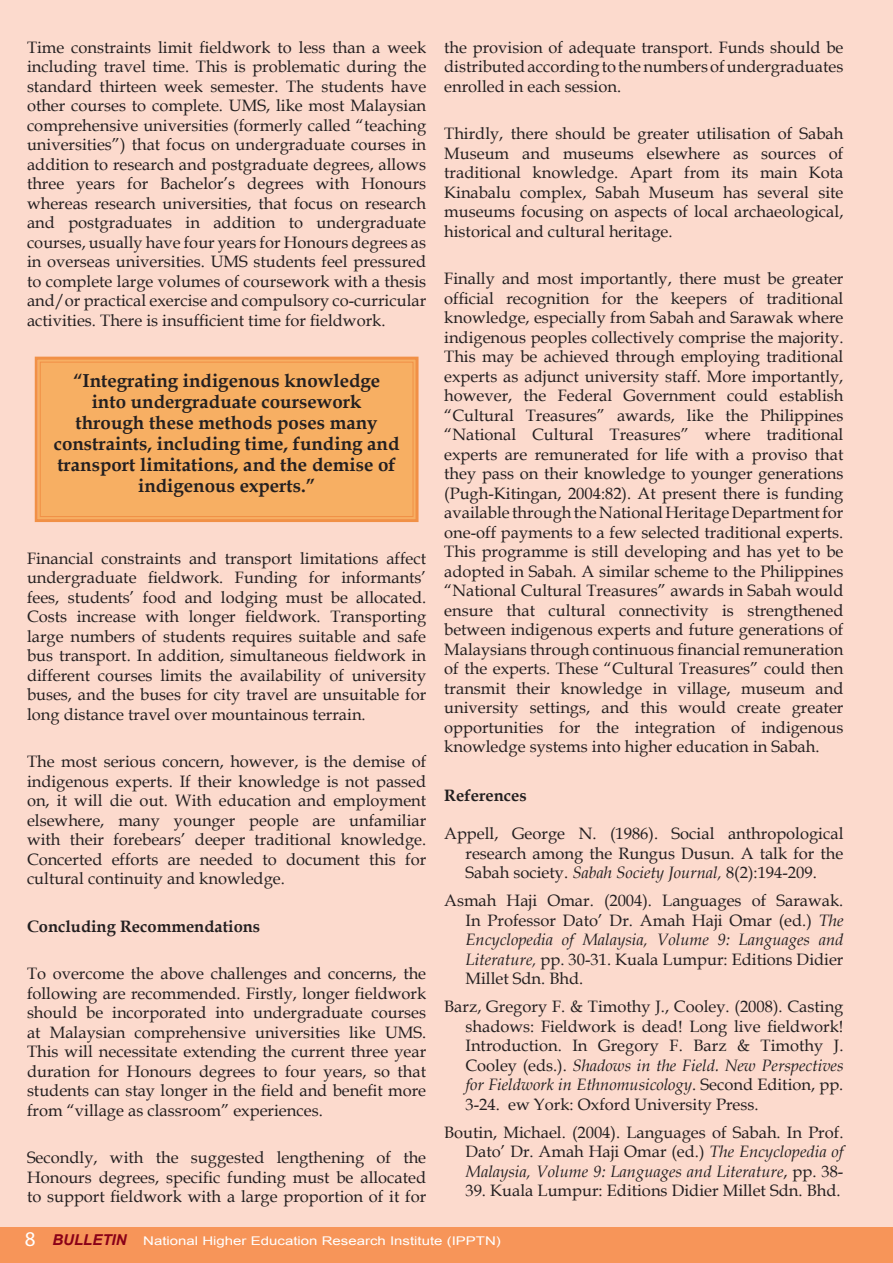
<style>
.page{position:relative;width:893px;height:1263px;background:#fcdacd}
.page>*{position:absolute;margin:0;border:0;box-sizing:border-box;transform-origin:0 0}
.t1{font:700 18.75px/21px "Book Antiqua";color:#231f20;text-align:center}
.t2{font:16.5px/19.5px "Book Antiqua";color:#231f20;text-align:justify}
.t3{font:700 16.5px "Book Antiqua";color:#231f20}
.t4{font:12px "Arial";color:#fff;scale:1.25 1}
.s1{font-style:italic}
.s2{font-family:"Myriad Pro";font-size:21px}
.s3{font-weight:700;font-style:italic;font-size:15px;color:#8a0118}
</style>
<div class="page">
<div style="left:0;top:1227px;width:893px;height:36px;background:#f79559"></div>
<svg style="left:34px;top:356px;width:385px;height:166px;background:#f6ad62"></svg>
<div style="left:40px;top:362px;width:374px;height:155px;border:1px solid #f19046"></div>
<p class="t2" style="left:27px;top:37px;width:401px">Time constraints limit fieldwork to less than a week including travel time. This is problematic during the standard thirteen week semester. The students have other courses to complete. UMS, like most Malaysian comprehensive universities (formerly called “teaching universities”) that focus on undergraduate courses in addition to research and postgraduate degrees, allows three years for Bachelor’s degrees with Honours whereas research universities, that focus on research and postgraduates in addition to undergraduate courses, usually have four years for Honours degrees as in overseas universities. UMS students feel pressured to complete large volumes of coursework with a thesis and/or practical exercise and compulsory co-curricular activities. There is insufficient time for fieldwork.</p>
<p class="t1" style="left:54px;top:370px;width:347px">“Integrating indigenous knowledge into undergraduate coursework<br>through these methods poses many constraints, including time, funding and transport limitations, and the demise of indigenous experts.”</p>
<p class="t2" style="left:27px;top:548px;width:401px">Financial constraints and transport limitations affect undergraduate fieldwork. Funding for informants’ fees, students’ food and lodging must be allocated.<br>Costs increase with longer fieldwork. Transporting large numbers of students requires suitable and safe bus transport. In addition, simultaneous fieldwork in different courses limits the availability of university buses, and the buses for city travel are unsuitable for long distance travel over mountainous terrain.</p>
<p class="t2" style="left:27px;top:752px;width:401px">The most serious concern, however, is the demise of indigenous experts. If their knowledge is not passed on, it will die out. With education and employment elsewhere, many younger people are unfamiliar with their forebears’ deeper traditional knowledge.<br>Concerted efforts are needed to document this for cultural continuity and knowledge.</p>
<p class="t3" style="left:27px;top:915px;width:235px">Concluding Recommendations</p>
<p class="t2" style="left:27px;top:964px;width:401px">To overcome the above challenges and concerns, the following are recommended. Firstly, longer fieldwork should be incorporated into undergraduate courses at Malaysian comprehensive universities like UMS.<br>This will necessitate extending the current three year duration for Honours degrees to four years, so that students can stay longer in the field and benefit more from “village as classroom” experiences.</p>
<p class="t2" style="left:27px;top:1148px;width:401px">Secondly, with the suggested lengthening of the Honours degrees, specific funding must be allocated to support fieldwork with a large proportion of it for</p>
<p class="t2" style="left:444px;top:37px;width:401px">the provision of adequate transport. Funds should be distributed according to the numbers of undergraduates enrolled in each session.</p>
<p class="t2" style="left:444px;top:123px;width:401px">Thirdly, there should be greater utilisation of Sabah Museum and museums elsewhere as sources of traditional knowledge. Apart from its main Kota Kinabalu complex, Sabah Museum has several site museums focusing on aspects of local archaeological, historical and cultural heritage.</p>
<p class="t2" style="left:444px;top:268px;width:401px">Finally and most importantly, there must be greater official recognition for the keepers of traditional knowledge, especially from Sabah and Sarawak where indigenous peoples collectively comprise the majority.<br>This may be achieved through employing traditional experts as adjunct university staff. More importantly, however, the Federal Government could establish “Cultural Treasures” awards, like the Philippines “National Cultural Treasures” where traditional experts are remunerated for life with a proviso that they pass on their knowledge to younger generations (Pugh-Kitingan, 2004:82). At present there is funding available through the National Heritage Department for one-off payments to a few selected traditional experts.<br>This programme is still developing and has yet to be adopted in Sabah. A similar scheme to the Philippines “National Cultural Treasures” awards in Sabah would ensure that cultural connectivity is strengthened between indigenous experts and future generations of Malaysians through continuous financial remuneration of the experts. These “Cultural Treasures” could then transmit their knowledge in village, museum and university settings, and this would create greater opportunities for the integration of indigenous knowledge systems into higher education in Sabah.</p>
<p class="t3" style="left:444px;top:784px;width:84px">References</p>
<p class="t2" style="left:465px;top:823px;width:379px;text-indent:-21px">Appell, George N. (1986). Social anthropological research among the Rungus Dusun. A talk for the Sabah society. <span class="s1">Sabah Society Journal,</span> 8(2):194-209.</p>
<p class="t2" style="left:465px;top:890px;width:379px;text-indent:-21px">Asmah Haji Omar. (2004). Languages of Sarawak.<br>In Professor Dato’ Dr. Amah Haji Omar (ed.) <span class="s1">The Encyclopedia of Malaysia, Volume 9: Languages and Literature,</span> pp. 30-31. Kuala Lumpur: Editions Didier Millet Sdn. Bhd.</p>
<p class="t2" style="left:465px;top:996px;width:379px;text-indent:-21px">Barz, Gregory F. &amp; Timothy J., Cooley. (2008). Casting shadows: Fieldwork is dead! Long live fieldwork!<br>Introduction. In Gregory F. Barz &amp; Timothy J.<br>Cooley (eds.). <span class="s1">Shadows in the Field. New Perspectives for Fieldwork in Ethnomusicology</span>. Second Edition, pp.<br>3-24. ew York: Oxford University Press.</p>
<p class="t2" style="left:465px;top:1122px;width:379px;text-indent:-21px">Boutin, Michael. (2004). Languages of Sabah. In Prof.<br>Dato’ Dr. Amah Haji Omar (ed.) <span class="s1">The Encyclopedia of Malaysia, Volume 9: Languages and Literature</span>, pp. 38-</p>
<p class="t2" style="left:465px;top:1180px;width:377px">39. Kuala Lumpur: Editions Didier Millet Sdn. Bhd.</p>
<p class="t4" style="left:25px;top:1233px;width:382px"><span class="s2">8</span> <span class="s3">BULLETIN</span> National Higher Education Research Institute (IPPTN)</p>
</div>
